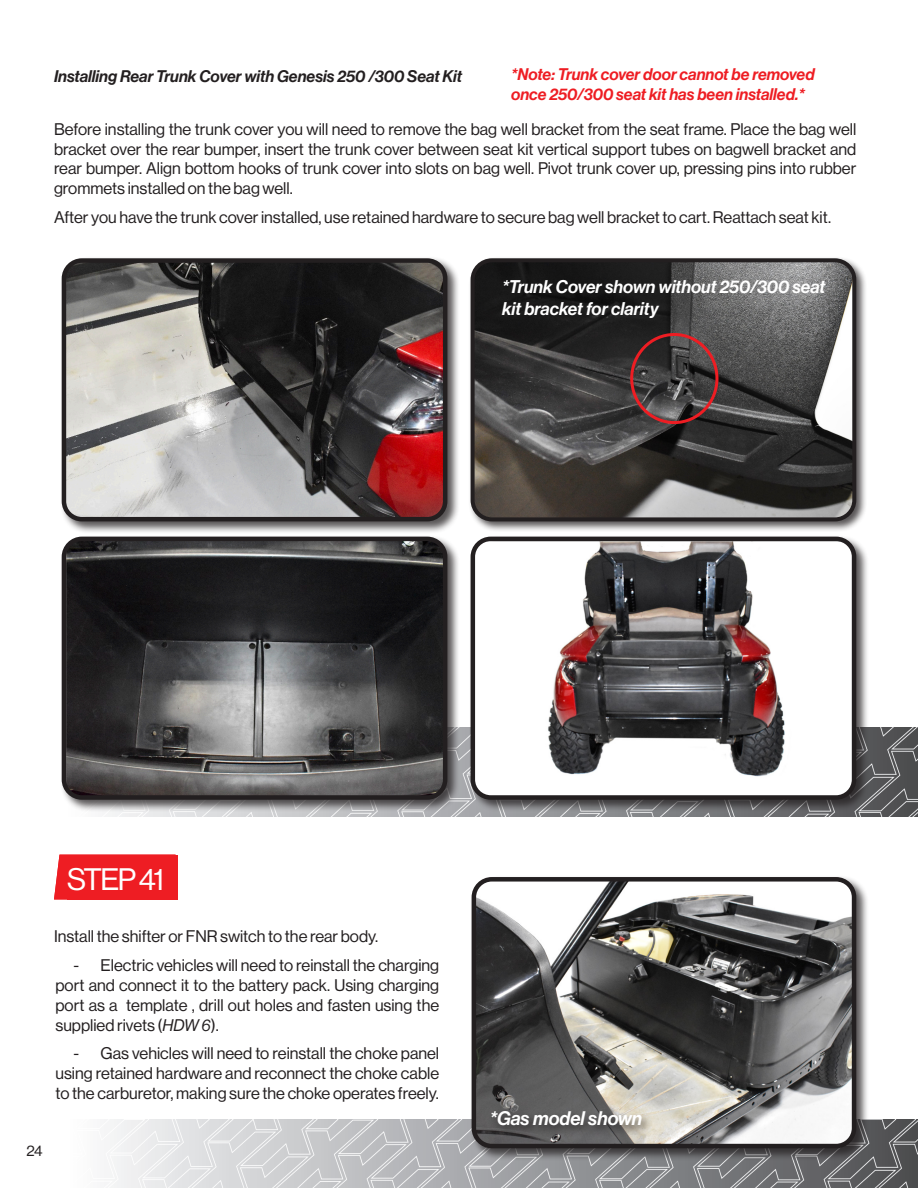
<style>
.page{position:relative;width:918px;height:1188px;background:#fff}
.page>*{position:absolute;margin:0;border:0;box-sizing:border-box;transform-origin:0 0}
.t1{font:30.45px "N Haas Grotesk DS Pro 55 Rg";color:#fff}
.t2{font:19.2px "N Haas Grotesk DS Pro 66 Md It";color:#fff}
.t3{font:18px/21.6px "N Haas Grotesk DS Pro 66 Md It";color:#fff}
.t4{font:16.5px/19.8px "N Haas Grotesk DS Pro 55 Rg";color:#231f20;text-align:justify}
.t5{font:16.5px/19.8px "N Haas Grotesk DS Pro 66 Md It";color:#ee1d23}
.t6{font:16.5px "N Haas Grotesk DS Pro 66 Md It";color:#231f20}
.t7{font:15px "N Haas Grotesk DS Pro 55 Rg";color:#231f20}
.s1{font-family:"N Haas Grotesk DS Pro 56 It"}
</style>
<div class="page">
<img style="left:110px;top:1120px;width:808px;height:68px">
<img style="left:108px;top:727px;width:810px;height:90px">
<svg style="left:54px;top:855px;width:13px;height:44px"></svg>
<div style="left:67px;top:855px;width:110px;height:44px;background:#ee1d23"></div>
<div style="left:470px;top:875px;width:399px;height:286px;background:#231f20;opacity:.75"></div>
<img style="left:474px;top:879px;width:380px;height:267px">
<div style="left:472px;top:877px;width:384px;height:271px;border:4px solid #231f20;border-radius:18px"></div>
<div style="left:60px;top:256px;width:400px;height:278px;background:#231f20;opacity:.75"></div>
<img style="left:64px;top:261px;width:381px;height:258px">
<div style="left:62px;top:258px;width:385px;height:263px;border:4px solid #231f20;border-radius:18px"></div>
<div style="left:60px;top:535px;width:400px;height:277px;background:#231f20;opacity:.75"></div>
<img style="left:66px;top:539px;width:379px;height:258px">
<div style="left:62px;top:537px;width:385px;height:263px;border:4px solid #231f20;border-radius:18px"></div>
<div style="left:469px;top:535px;width:400px;height:277px;background:#231f20;opacity:.75"></div>
<img style="left:473px;top:541px;width:381px;height:256px">
<div style="left:471px;top:537px;width:385px;height:263px;border:4px solid #231f20;border-radius:18px"></div>
<div style="left:469px;top:256px;width:399px;height:277px;background:#231f20;opacity:.75"></div>
<img style="left:473px;top:260px;width:381px;height:259px">
<div style="left:471px;top:258px;width:385px;height:263px;border:4px solid #231f20;border-radius:19px"></div>
<div style="left:489px;top:1108px;width:165px;height:30px;background:#231f20;opacity:.75"></div>
<div style="left:630px;top:333px;width:88px;height:91px;border:3px solid #ee1d23;border-radius:50%"></div>
<p class="t6" style="left:54px;top:66px;width:410px">Installing Rear Trunk Cover with Genesis 250 /300 Seat Kit</p>
<p class="t5" style="left:511px;top:65px;width:305px">*Note: Trunk cover door cannot be removed once 250/300 seat kit has been installed.*</p>
<p class="t4" style="left:54px;top:119px;width:804px">Before installing the trunk cover you will need to remove the bag well bracket from the seat frame. Place the bag well bracket over the rear bumper, insert the trunk cover between seat kit vertical support tubes on bagwell bracket and rear bumper. Align bottom hooks of trunk cover into slots on bag well. Pivot trunk cover up, pressing pins into rubber grommets installed on the bag well.</p>
<p class="t4" style="left:54px;top:208px;width:779px">After you have the trunk cover installed, use retained hardware to secure bag well bracket to cart. Reattach seat kit.</p>
<p class="t3" style="left:502px;top:276px;width:325px">*Trunk Cover shown without 250/300 seat kit bracket for clarity</p>
<p class="t1" style="left:66px;top:861px;width:98px">STE 6</p>
<p class="t1" style="left:118px;top:862px;width:48px">P 41</p>
<p class="t4" style="left:54px;top:927px;width:326px">Install the shifter or FNR switch to the rear body.</p>
<p class="t4" style="left:56px;top:956px;width:385px;text-indent:18px">- Electric vehicles will need to reinstall the charging port and connect it to the battery pack. Using charging port as a template , drill out holes and fasten using the supplied rivets (<span class="s1">HDW 6</span>).</p>
<p class="t4" style="left:56px;top:1044px;width:385px;text-indent:18px">- Gas vehicles will need to reinstall the choke panel using retained hardware and reconnect the choke cable to the carburetor, making sure the choke operates freely.</p>
<p class="t7" style="left:26px;top:1143px;width:18px">24</p>
<p class="t2" style="left:490px;top:1108px;width:154px">*Gas model shown</p>
</div>
